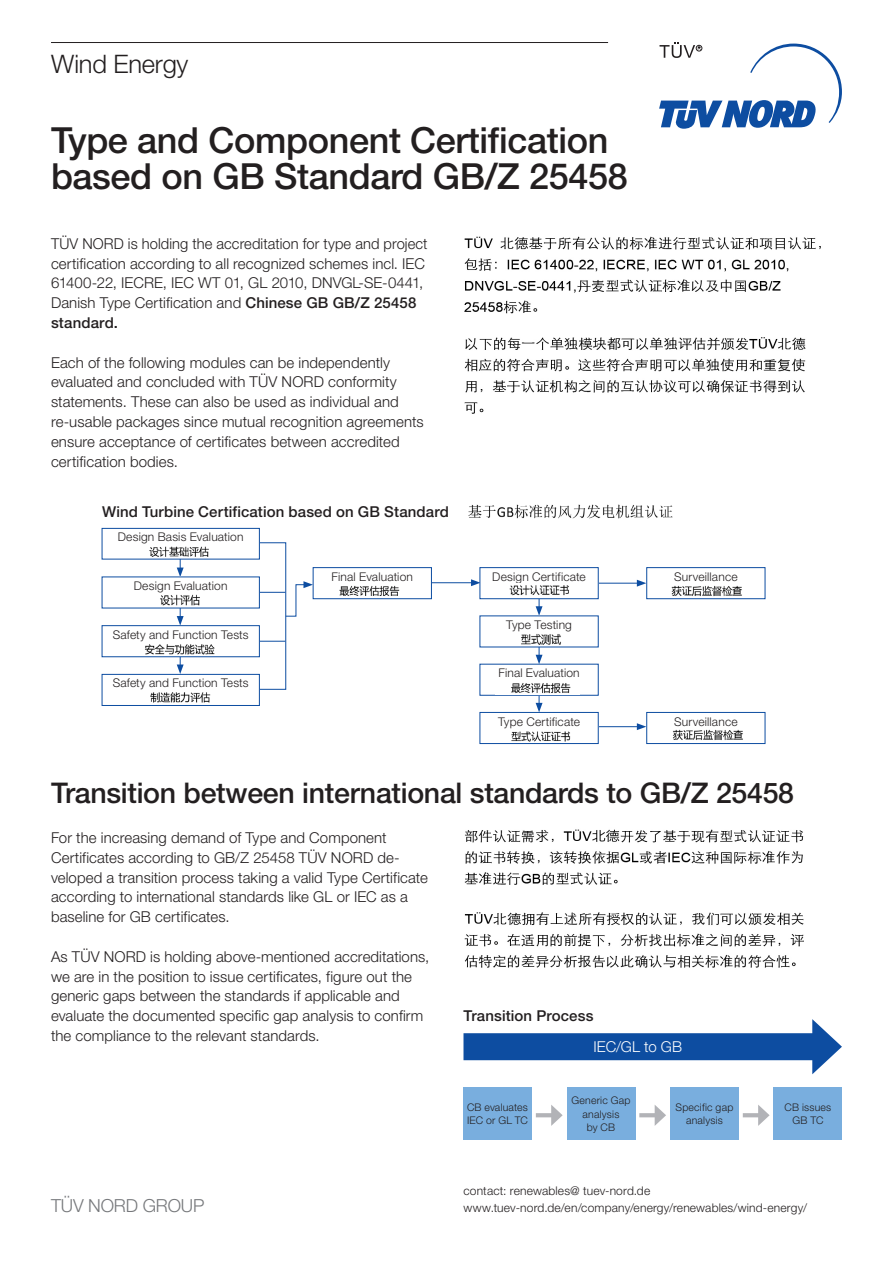
<style>
.page{position:relative;width:893px;height:1263px;background:#fff}
.page>*{position:absolute;margin:0;border:0;box-sizing:border-box;transform-origin:0 0}
.t1{font:500 36px/36px "Helvetica Neue LT Pro";letter-spacing:-.01em;color:#231f20}
.t2{font:500 28.5px "Helvetica Neue LT Pro";letter-spacing:-.01em;color:#231f20}
.t3{font:300 25.5px "Helvetica Neue LT Pro";letter-spacing:-.01em;color:#231f20}
.t4{font:300 18px "Helvetica Neue LT Pro";letter-spacing:-.01em;color:#76787b}
.t5{font:300 15px/19.8px "Helvetica Neue LT Pro";letter-spacing:.005em;color:#231f20}
.t6{font:500 15px "Helvetica Neue LT Pro";letter-spacing:.01em;color:#231f20}
.t7{font:300 15px "Helvetica Neue LT Pro";color:#fff}
.t8{font:300 12px/16.5px "Helvetica Neue LT Pro";letter-spacing:.015em;color:#231f20}
.t9{font:300 10.5px/13.5px "Helvetica Neue LT Pro";letter-spacing:.02em;color:#231f20;text-align:center}
.s1{font-weight:500}
</style>
<div class="page">
<hr style="left:51px;top:42px;width:557px;height:1px;background:#231f20">
<svg style="left:659px;top:43px;width:183px;height:86px"></svg>
<div style="left:463px;top:1033px;width:361px;height:27px;background:#0d4da1"></div>
<svg style="left:812px;top:1019px;width:30px;height:55px"></svg>
<hr style="left:536px;top:1113px;width:19px;height:4px;background:#b2b3b7">
<svg style="left:551px;top:1105px;width:12px;height:21px"></svg>
<hr style="left:639px;top:1113px;width:19px;height:4px;background:#b2b3b7">
<svg style="left:655px;top:1105px;width:11px;height:21px"></svg>
<hr style="left:743px;top:1113px;width:19px;height:4px;background:#b2b3b7">
<svg style="left:758px;top:1105px;width:12px;height:21px"></svg>
<div style="left:463px;top:1088px;width:68px;height:52px;background:#79aede"></div>
<div style="left:567px;top:1088px;width:68px;height:52px;background:#79aede"></div>
<div style="left:670px;top:1088px;width:68px;height:52px;background:#79aede"></div>
<div style="left:774px;top:1088px;width:68px;height:52px;background:#79aede"></div>
<img style="left:464px;top:236px;width:357px;height:178px">
<img style="left:464px;top:829px;width:340px;height:139px">
<hr style="left:418px;top:582px;width:55px;height:1px;background:#0d4da1">
<svg style="left:471px;top:579px;width:9px;height:7px"></svg>
<hr style="left:584px;top:583px;width:55px;height:1px;background:#0d4da1">
<svg style="left:637px;top:580px;width:9px;height:7px"></svg>
<hr style="left:584px;top:726px;width:55px;height:1px;background:#0d4da1">
<svg style="left:637px;top:723px;width:9px;height:7px"></svg>
<svg style="left:252px;top:542px;width:61px;height:148px"></svg>
<svg style="left:536px;top:599px;width:6px;height:16px"></svg>
<svg style="left:536px;top:647px;width:6px;height:17px"></svg>
<svg style="left:536px;top:696px;width:6px;height:16px"></svg>
<svg style="left:177px;top:559px;width:7px;height:17px"></svg>
<svg style="left:177px;top:608px;width:7px;height:17px"></svg>
<svg style="left:177px;top:657px;width:7px;height:17px"></svg>
<img style="left:468px;top:504px;width:205px;height:15px">
<div style="left:102px;top:528px;width:157px;height:31px;background:#fff"></div>
<div style="left:102px;top:528px;width:158px;height:31px;border:1px solid #0d4da1"></div>
<img style="left:149px;top:546px;width:60px;height:11px">
<div style="left:102px;top:577px;width:157px;height:31px;background:#fff"></div>
<img style="left:160px;top:594px;width:40px;height:12px">
<div style="left:102px;top:626px;width:157px;height:31px;background:#fff"></div>
<div style="left:102px;top:625px;width:158px;height:32px;border:1px solid #0d4da1"></div>
<img style="left:145px;top:644px;width:70px;height:10px">
<div style="left:102px;top:674px;width:157px;height:31px;background:#fff"></div>
<div style="left:102px;top:674px;width:158px;height:32px;border:1px solid #0d4da1"></div>
<img style="left:150px;top:692px;width:61px;height:11px">
<div style="left:313px;top:568px;width:118px;height:31px;background:#fff"></div>
<div style="left:313px;top:567px;width:119px;height:32px;border:1px solid #0d4da1"></div>
<img style="left:339px;top:585px;width:61px;height:11px">
<div style="left:480px;top:568px;width:118px;height:31px;background:#fff"></div>
<div style="left:480px;top:567px;width:119px;height:32px;border:1px solid #0d4da1"></div>
<img style="left:509px;top:585px;width:60px;height:11px">
<div style="left:646px;top:567px;width:119px;height:32px;border:1px solid #0d4da1"></div>
<img style="left:671px;top:585px;width:71px;height:11px">
<div style="left:646px;top:712px;width:119px;height:32px;border:1px solid #0d4da1"></div>
<img style="left:673px;top:729px;width:70px;height:11px">
<img style="left:521px;top:634px;width:40px;height:11px">
<div style="left:480px;top:664px;width:119px;height:32px;border:1px solid #0d4da1"></div>
<img style="left:511px;top:683px;width:60px;height:11px">
<div style="left:480px;top:712px;width:118px;height:31px;background:#fff"></div>
<div style="left:480px;top:712px;width:119px;height:32px;border:1px solid #0d4da1"></div>
<img style="left:511px;top:731px;width:60px;height:11px">
<h3 class="t3" style="left:51px;top:49px;width:139px">Wind Energy</h3>
<h1 class="t1" style="left:51px;top:122px;width:578px">Type and Component Certification based on GB Standard GB/Z 25458</h1>
<p class="t5" style="left:51px;top:233px;width:378px">TÜV NORD is holding the accreditation for type and project certification according to all recognized schemes incl. IEC 61400-22, IECRE, IEC WT 01, GL 2010, DNVGL-SE-0441, Danish Type Certification and <span class="s1">Chinese GB GB/Z 25458 standard.</span></p>
<p class="t5" style="left:51px;top:352px;width:374px">Each of the following modules can be independently evaluated and concluded with TÜV NORD conformity statements. These can also be used as individual and re-usable packages since mutual recognition agreements ensure acceptance of certificates between accredited certification bodies.</p>
<p class="t6" style="left:102px;top:503px;width:349px">Wind Turbine Certification based on GB Standard</p>
<p class="t8" style="left:118px;top:528px;width:127px">Design Basis Evaluation</p>
<p class="t8" style="left:134px;top:577px;width:95px">Design Evaluation</p>
<p class="t8" style="left:113px;top:626px;width:137px">Safety and Function Tests</p>
<p class="t8" style="left:113px;top:675px;width:137px">Safety and Function Tests</p>
<p class="t8" style="left:332px;top:568px;width:83px">Final Evaluation</p>
<p class="t8" style="left:492px;top:568px;width:95px">Design Certificate</p>
<p class="t8" style="left:674px;top:568px;width:65px">Surveillance</p>
<p class="t8" style="left:506px;top:616px;width:67px">Type Testing</p>
<p class="t8" style="left:498px;top:664px;width:83px">Final Evaluation</p>
<p class="t8" style="left:498px;top:713px;width:83px">Type Certificate</p>
<p class="t8" style="left:674px;top:713px;width:65px">Surveillance</p>
<h2 class="t2" style="left:51px;top:776px;width:745px">Transition between international standards to GB/Z 25458</h2>
<p class="t5" style="left:51px;top:827px;width:378px">For the increasing demand of Type and Component Certificates according to GB/Z 25458 TÜV NORD de&shy;veloped a transition process taking a valid Type Certificate according to international standards like GL or IEC as a baseline for GB certificates.</p>
<p class="t5" style="left:51px;top:946px;width:380px">As TÜV NORD is holding above-mentioned accreditations, we are in the position to issue certificates, figure out the generic gaps between the standards if applicable and evaluate the documented specific gap analysis to confirm the compliance to the relevant standards.</p>
<p class="t4" style="left:51px;top:1194px;width:155px">TÜV NORD GROUP</p>
<p class="t6" style="left:463px;top:1007px;width:132px">Transition Process</p>
<p class="t7" style="left:594px;top:1038px;width:90px">IEC/GL to GB</p>
<p class="t9" style="left:467px;top:1100px;width:63px;text-align:left">CB evaluates<br>IEC or GL TC</p>
<p class="t9" style="left:571px;top:1093px;width:61px">Generic Gap analysis<br>by CB</p>
<p class="t9" style="left:675px;top:1100px;width:59px">Specific gap analysis</p>
<p class="t9" style="left:784px;top:1100px;width:48px">CB issues<br>GB TC</p>
<p class="t8" style="left:463px;top:1183px;width:345px">contact: renewables@ tuev-nord.de www.tuev-nord.de/en/company/energy/renewables/wind-energy/</p>
</div>
